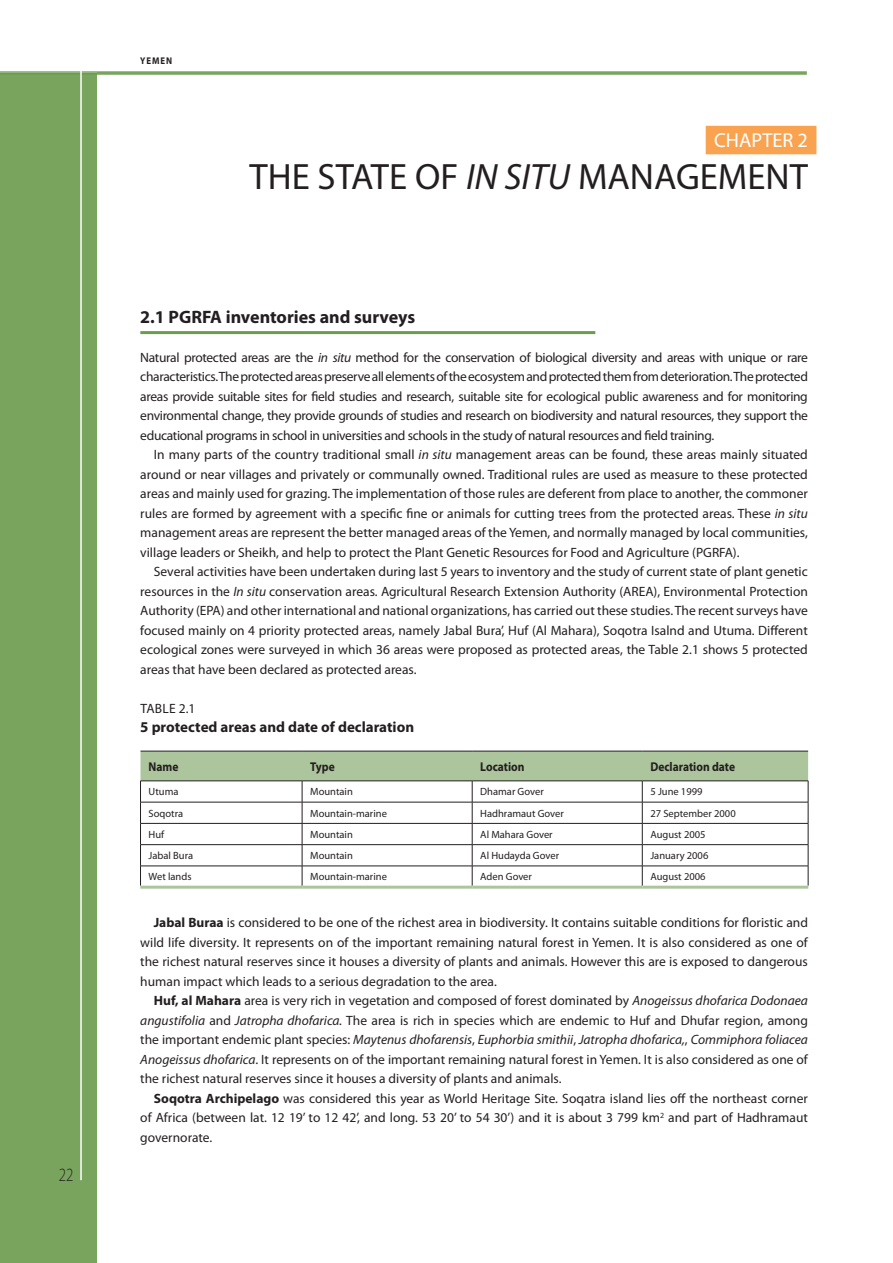
<style>
.page{position:relative;width:893px;height:1263px;background:#fff}
.page>*{position:absolute;margin:0;border:0;box-sizing:border-box;transform-origin:0 0}
.t1{font:36.75px "Myriad Pro";color:#231f20}
.t2{font:20.25px "Myriad Pro";color:#fff}
.t3{font:300 18.75px "Myriad Pro";color:#231f20;scale:.8 1}
.t4{font:700 18px "Myriad Pro";color:#231f20}
.t5{font:700 15px "Myriad Pro";color:#231f20}
.t6{font:13.5px/19.5px "Myriad Pro";color:#231f20;text-align:justify}
.t7{font:700 12.75px "Myriad Pro";color:#231f20;scale:.9 1}
.t8{font:10.5px "Myriad Pro";color:#231f20}
.t9{font:700 9.75px "Myriad Pro";letter-spacing:.105em;color:#231f20;scale:.9 1}
.s1{font-style:italic}
.s2{font-weight:700}
</style>
<div class="page">
<div style="left:0;top:75px;width:97px;height:1188px;background:#78a45d"></div>
<svg style="left:0;top:71px;width:807px;height:4px;background:#8ab072"></svg>
<hr style="left:0;top:72px;width:97px;height:3px;background:#6d9e50">
<hr style="left:80px;top:64px;width:2px;height:1116px;background:#fff">
<div style="left:706px;top:126px;width:110px;height:28px;background:#f9a350"></div>
<hr style="left:140px;top:331px;width:455px;height:3px;background:#6c9d4f">
<hr style="left:140px;top:886px;width:162px;height:3px;background:#adc59c">
<hr style="left:302px;top:886px;width:170px;height:3px;background:#adc59c">
<hr style="left:472px;top:886px;width:170px;height:3px;background:#adc59c">
<hr style="left:642px;top:886px;width:166px;height:3px;background:#adc59c">
<svg style="left:140px;top:751px;width:669px;height:135px"></svg>
<hr style="left:642px;top:866px;width:166px;height:1px;background:#231f20">
<h3 class="t3" style="left:59px;top:1163px;width:20px">22</h3>
<p class="t9" style="left:140px;top:55px;width:37px">YEMEN</p>
<h2 class="t2" style="left:714px;top:128px;width:95px">CHAPTER 2</h2>
<h1 class="t1" style="left:249px;top:154px;width:560px">THE STATE OF <span class="s1">IN SITU</span> MANAGEMENT</h1>
<h3 class="t4" style="left:140px;top:305px;width:276px">2.1 PGRFA inventories and surveys</h3>
<p class="t6" style="left:140px;top:347px;width:669px">Natural protected areas are the <span class="s1">in situ</span> method for the conservation of biological diversity and areas with unique or rare characteristics. The protected areas preserve all elements of the ecosystem and protected them from deterioration. The protected areas provide suitable sites for field studies and research, suitable site for ecological public awareness and for monitoring environmental change, they provide grounds of studies and research on biodiversity and natural resources, they support the educational programs in school in universities and schools in the study of natural resources and field training.</p>
<p class="t6" style="left:140px;top:445px;width:669px;text-indent:13px">In many parts of the country traditional small <span class="s1">in situ</span> management areas can be found, these areas mainly situated around or near villages and privately or communally owned. Traditional rules are used as measure to these protected areas and mainly used for grazing. The implementation of those rules are deferent from place to another, the commoner rules are formed by agreement with a specific fine or animals for cutting trees from the protected areas. These <span class="s1">in situ </span>management areas are represent the better managed areas of the Yemen, and normally managed by local communities, village leaders or Sheikh, and help to protect the Plant Genetic Resources for Food and Agriculture (PGRFA).</p>
<p class="t6" style="left:140px;top:562px;width:669px;text-indent:14px">Several activities have been undertaken during last 5 years to inventory and the study of current state of plant genetic resources in the <span class="s1">In situ</span> conservation areas. Agricultural Research Extension Authority (AREA), Environmental Protection Authority (EPA) and other international and national organizations, has carried out these studies. The recent surveys have focused mainly on 4 priority protected areas, namely Jabal Bura’, Huf (Al Mahara), Soqotra Isalnd and Utuma. Different ecological zones were surveyed in which 36 areas were proposed as protected areas, the Table 2.1 shows 5 protected areas that have been declared as protected areas.</p>
<p class="t6" style="left:140px;top:698px;width:57px">TABLE 2.1</p>
<p class="t5" style="left:140px;top:717px;width:275px">5 protected areas and date of declaration</p>
<p class="t7" style="left:149px;top:758px;width:35px">Name</p>
<p class="t7" style="left:310px;top:758px;width:29px">Type</p>
<p class="t7" style="left:480px;top:758px;width:51px">Location</p>
<p class="t7" style="left:650px;top:758px;width:96px">Declaration date</p>
<p class="t8" style="left:149px;top:785px;width:31px">Utuma</p>
<p class="t8" style="left:310px;top:785px;width:44px">Mountain</p>
<p class="t8" style="left:480px;top:785px;width:65px">Dhamar Gover</p>
<p class="t8" style="left:650px;top:785px;width:54px">5 June 1999</p>
<p class="t8" style="left:149px;top:807px;width:36px">Soqotra</p>
<p class="t8" style="left:310px;top:807px;width:78px">Mountain-marine</p>
<p class="t8" style="left:480px;top:807px;width:85px">Hadhramaut Gover</p>
<p class="t8" style="left:650px;top:807px;width:87px">27 September 2000</p>
<p class="t8" style="left:149px;top:828px;width:17px">Huf</p>
<p class="t8" style="left:310px;top:828px;width:44px">Mountain</p>
<p class="t8" style="left:480px;top:828px;width:74px">Al Mahara Gover</p>
<p class="t8" style="left:650px;top:828px;width:57px">August 2005</p>
<p class="t8" style="left:149px;top:849px;width:46px">Jabal Bura</p>
<p class="t8" style="left:310px;top:849px;width:44px">Mountain</p>
<p class="t8" style="left:480px;top:849px;width:80px">Al Hudayda Gover</p>
<p class="t8" style="left:650px;top:849px;width:60px">January 2006</p>
<p class="t8" style="left:149px;top:870px;width:44px">Wet lands</p>
<p class="t8" style="left:310px;top:870px;width:78px">Mountain-marine</p>
<p class="t8" style="left:480px;top:870px;width:53px">Aden Gover</p>
<p class="t8" style="left:650px;top:870px;width:57px">August 2006</p>
<p class="t6" style="left:140px;top:913px;width:669px;text-indent:14px"><span class="s2">Jabal Buraa</span> is considered to be one of the richest area in biodiversity. It contains suitable conditions for floristic and wild life diversity. It represents on of the important remaining natural forest in Yemen. It is also considered as one of the richest natural reserves since it houses a diversity of plants and animals. However this are is exposed to dangerous human impact which leads to a serious degradation to the area.</p>
<p class="t6" style="left:140px;top:991px;width:669px;text-indent:14px"><span class="s2">Huf, al Mahara</span> area is very rich in vegetation and composed of forest dominated by <span class="s1">Anogeissus dhofarica Dodonaea angustifolia</span> and <span class="s1">Jatropha dhofarica.</span> The area is rich in species which are endemic to Huf and Dhufar region, among the important endemic plant species: <span class="s1">Maytenus dhofarensis</span>, <span class="s1">Euphorbia smithii</span>, <span class="s1">Jatropha dhofarica,</span>, <span class="s1">Commiphora foliacea Anogeissus dhofarica</span>. It represents on of the important remaining natural forest in Yemen. It is also considered as one of the richest natural reserves since it houses a diversity of plants and animals.</p>
<p class="t6" style="left:140px;top:1088px;width:669px;text-indent:14px"><span class="s2">Soqotra Archipelago</span> was considered this year as World Heritage Site. Soqatra island lies off the northeast corner of Africa (between lat. 12 19’ to 12 42’, and long. 53 20’ to 54 30’) and it is about 3 799 km<sup>2</sup> and part of Hadhramaut governorate.</p>
</div>
